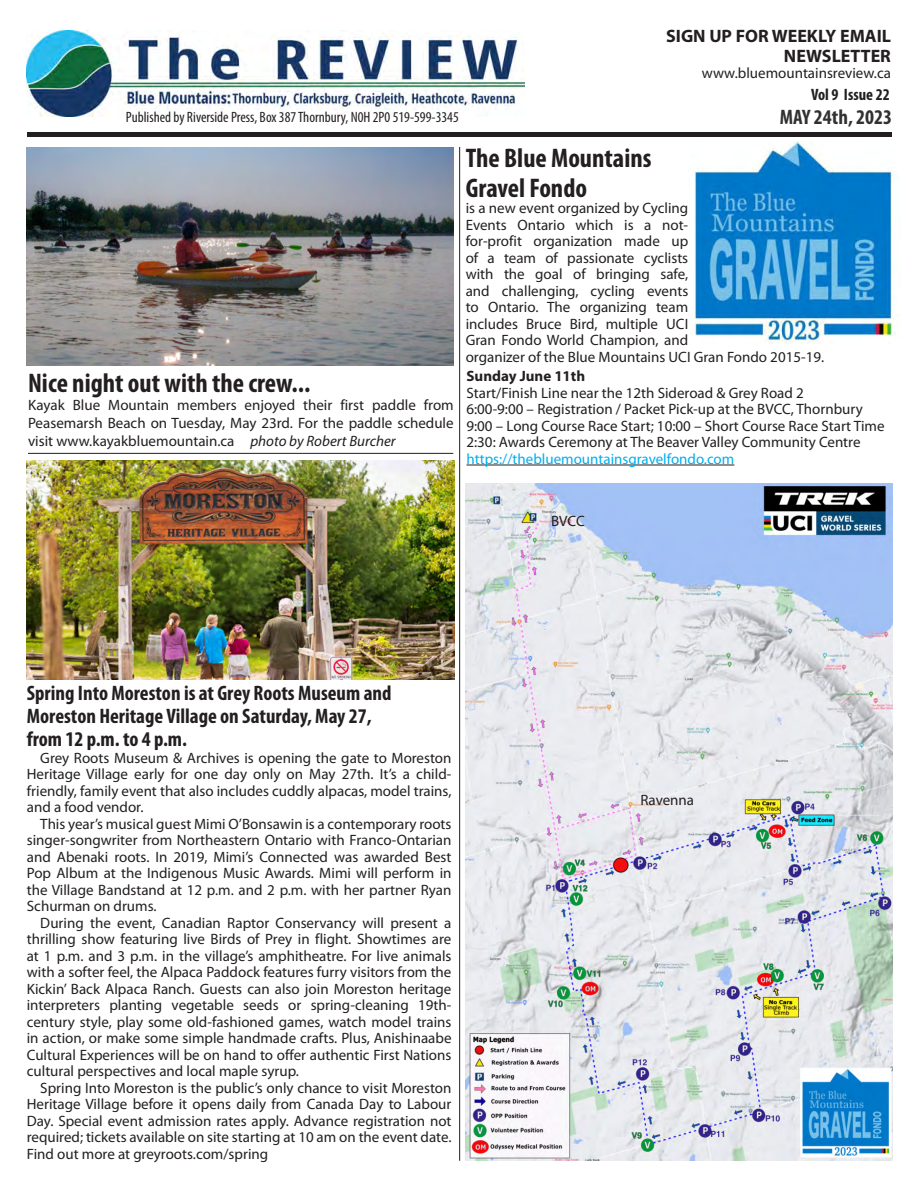
<style>
.page{position:relative;width:918px;height:1188px;background:#fff}
.page>*{position:absolute;margin:0;border:0;box-sizing:border-box;transform-origin:0 0}
.t1{font:700 condensed 27px/29.7px "Myriad Pro";color:#231f20}
.t2{font:700 condensed 21px/23.1px "Myriad Pro";color:#231f20}
.t3{font:700 condensed 21px "Myriad Pro";color:#303130}
.t4{font:700 18px/19.8px "Myriad Pro";color:#231f20;text-align:right}
.t5{font:700 condensed 16.5px "Myriad Pro";color:#231f20}
.t6{font:15px/16.5px "Myriad Pro";color:#231f20;text-align:justify}
.t7{font:condensed 15px "Myriad Pro";color:#231f20}
.t8{font:15px "Myriad Pro";color:#00aeef}
.t9{font:700 15px "Myriad Pro";color:#231f20}
.s1{font-style:italic}
</style>
<div class="page">
<img style="left:26px;top:30px;width:498px;height:86px">
<hr style="left:27px;top:132px;width:865px;height:4px;background:#231f20">
<hr style="left:28px;top:453px;width:425px;height:1px;background:#231f20">
<hr style="left:459px;top:147px;width:1px;height:1014px;background:#231f20">
<img style="left:693px;top:141px;width:202px;height:202px">
<img style="left:466px;top:483px;width:427px;height:678px">
<hr style="left:466px;top:465px;width:268px;height:1px;background:#231f20">
<img style="left:26px;top:147px;width:427px;height:219px">
<img style="left:27px;top:460px;width:427px;height:220px">
<p class="t7" style="left:126px;top:108px;width:334px">Published by Riverside Press, Box 387 Thornbury, N0H 2P0 519-599-3345</p>
<p class="t4" style="left:666px;top:26px;width:226px">SIGN UP FOR WEEKLY EMAIL<br>NEWSLETTER</p>
<p class="t6" style="left:702px;top:65px;width:191px">www.bluemountainsreview.ca</p>
<p class="t5" style="left:811px;top:85px;width:80px">Vol 9 Issue 22</p>
<p class="t3" style="left:780px;top:104px;width:114px">MAY 24th, 2023</p>
<p class="t1" style="left:28px;top:367px;width:284px">Nice night out with the crew...</p>
<p class="t6" style="left:28px;top:395px;width:427px;line-height:18px">Kayak Blue Mountain members enjoyed their first paddle from Peasemarsh Beach on Tuesday, May 23rd. For the paddle schedule visit www.kayakbluemountain.ca <span class="s1">photo by Robert Burcher</span></p>
<p class="t1" style="left:466px;top:143px;width:187px">The Blue Mountains<br>Gravel Fondo</p>
<p class="t6" style="left:466px;top:200px;width:360px;text-align:left">is a new event organized by Cycling<br>Events Ontario which is a not-<br>for-profit organization made up<br>of a team of passionate cyclists<br>with the goal of bringing safe,<br>and challenging, cycling events<br>to Ontario. The organizing team<br>includes Bruce Bird, multiple UCI<br>Gran Fondo World Champion, and<br>organizer of the Blue Mountains UCI Gran Fondo 2015-19.</p>
<p class="t9" style="left:466px;top:366px;width:120px">Sunday June 11th</p>
<p class="t6" style="left:466px;top:384px;width:339px">Start/Finish Line near the 12th Sideroad &amp; Grey Road 2</p>
<p class="t6" style="left:466px;top:400px;width:398px">6:00-9:00 – Registration / Packet Pick-up at the BVCC, Thornbury</p>
<p class="t6" style="left:466px;top:417px;width:420px">9:00 – Long Course Race Start; 10:00 – Short Course Race Start Time</p>
<p class="t6" style="left:466px;top:433px;width:396px">2:30: Awards Ceremony at The Beaver Valley Community Centre</p>
<p class="t8" style="left:466px;top:449px;width:269px">https://thebluemountainsgravelfondo.com</p>
<p class="t6" style="left:551px;top:512px;width:35px">BVCC</p>
<p class="t2" style="left:27px;top:681px;width:366px">Spring Into Moreston is at Grey Roots Museum and<br>Moreston Heritage Village on Saturday, May 27,</p>
<p class="t2" style="left:27px;top:727px;width:162px">from 12 p.m. to 4 p.m.</p>
<p class="t6" style="left:27px;top:749px;width:426px;text-indent:14px">Grey Roots Museum &amp; Archives is opening the gate to Moreston Heritage Village early for one day only on May 27th. It’s a child&shy;friendly, family event that also includes cuddly alpacas, model trains, and a food vendor.</p>
<p class="t6" style="left:27px;top:815px;width:426px;text-indent:14px">This year’s musical guest Mimi O’Bonsawin is a contemporary roots singer-songwriter from Northeastern Ontario with Franco-Ontarian and Abenaki roots. In 2019, Mimi’s Connected was awarded Best Pop Album at the Indigenous Music Awards. Mimi will perform in the Village Bandstand at 12 p.m. and 2 p.m. with her partner Ryan Schurman on drums.</p>
<p class="t6" style="left:27px;top:914px;width:426px;text-indent:14px">During the event, Canadian Raptor Conservancy will present a thrilling show featuring live Birds of Prey in flight. Showtimes are at 1 p.m. and 3 p.m. in the village’s amphitheatre. For live animals with a softer feel, the Alpaca Paddock features furry visitors from the Kickin’ Back Alpaca Ranch. Guests can also join Moreston heritage interpreters planting vegetable seeds or spring-cleaning 19th&shy;century style, play some old-fashioned games, watch model trains in action, or make some simple handmade crafts. Plus, Anishinaabe Cultural Experiences will be on hand to offer authentic First Nations cultural perspectives and local maple syrup.</p>
<p class="t6" style="left:27px;top:1079px;width:426px;text-indent:14px">Spring Into Moreston is the public’s only chance to visit Moreston Heritage Village before it opens daily from Canada Day to Labour Day. Special event admission rates apply. Advance registration not required; tickets available on site starting at 10 am on the event date.<br>Find out more at greyroots.com/spring</p>
<p class="t6" style="left:640px;top:791px;width:55px">Ravenna</p>
</div>
